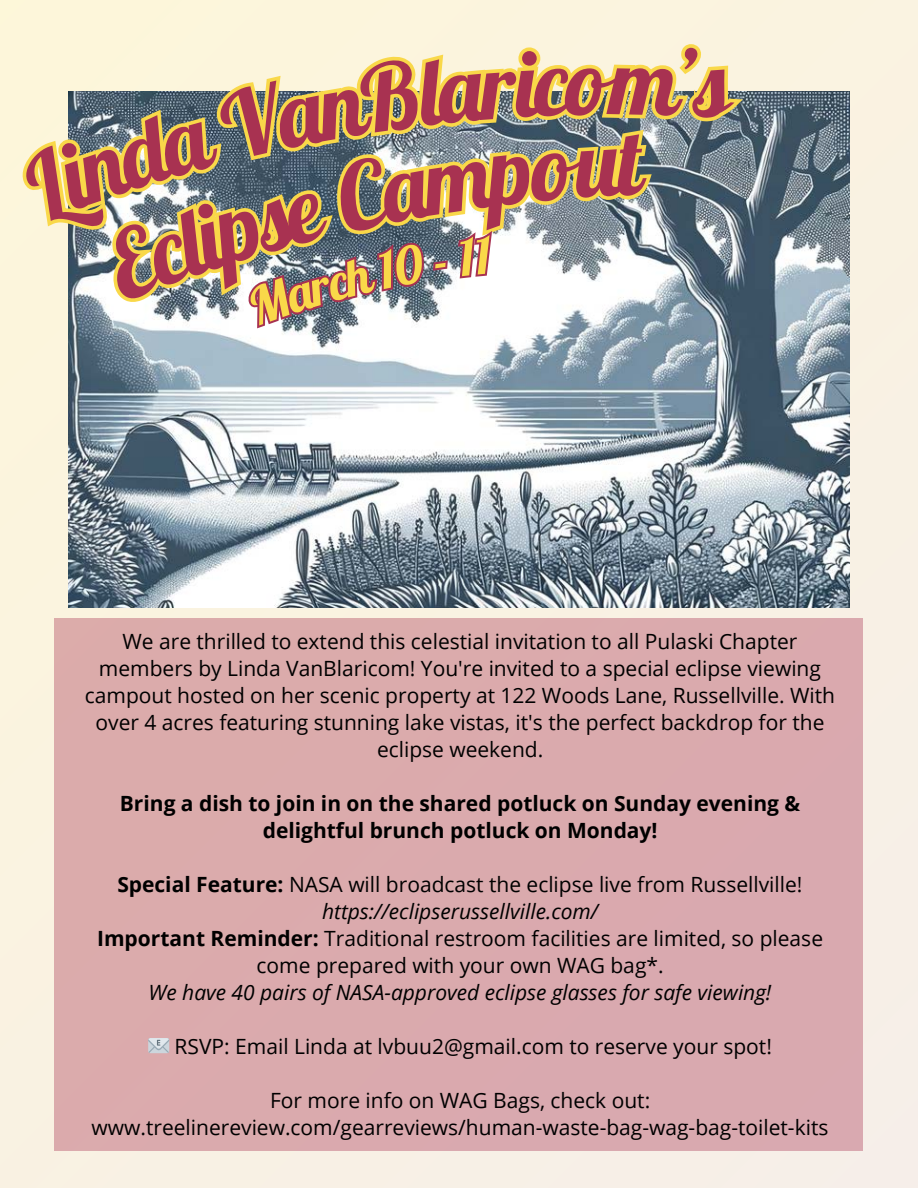
<style>
.page{position:relative;width:918px;height:1188px;background:#f9f2e1}
.page>*{position:absolute;margin:0;border:0;box-sizing:border-box;transform-origin:0 0}
.t1{font:21px/27px "Open Sans";color:#000;text-align:center}
.t2{font:700 21px/27px "Open Sans";color:#000;text-align:center}
.t3{font:italic 21px "Open Sans";color:#000}
.s1{font-weight:700}
.s2{font-style:italic}
</style>
<div class="page">
<div style="left:54px;top:619px;width:809px;height:532px;background:#daaaad"></div>
<img style="left:69px;top:92px;width:780px;height:515px">
<svg style="left:22px;top:44px;width:732px;height:294px"></svg>
<p class="t1" style="left:85px;top:627px;width:752px">We are thrilled to extend this celestial invitation to all Pulaski Chapter members by Linda VanBlaricom! You're invited to a special eclipse viewing campout hosted on her scenic property at 122 Woods Lane, Russellville. With over 4 acres featuring stunning lake vistas, it's the perfect backdrop for the eclipse weekend.</p>
<p class="t2" style="left:120px;top:789px;width:682px">Bring a dish to join in on the shared potluck on Sunday evening &amp; delightful brunch potluck on Monday!</p>
<p class="t1" style="left:97px;top:870px;width:728px"><span class="s1">Special Feature:</span> NASA will broadcast the eclipse live from Russellville! <span class="s2">https://eclipserussellville.com/<br></span><span class="s1">Important Reminder:</span> Traditional restroom facilities are limited, so please come prepared with your own WAG bag*.</p>
<p class="t3" style="left:149px;top:977px;width:624px">We have 40 pairs of NASA-approved eclipse glasses for safe viewing!</p>
<p class="t1" style="left:175px;top:1032px;width:599px">RSVP: Email Linda at lvbuu2@gmail.com to reserve your spot!</p>
<p class="t1" style="left:92px;top:1086px;width:738px">For more info on WAG Bags, check out: www.treelinereview.com/gearreviews/human-waste-bag-wag-bag-toilet-kits</p>
</div>
